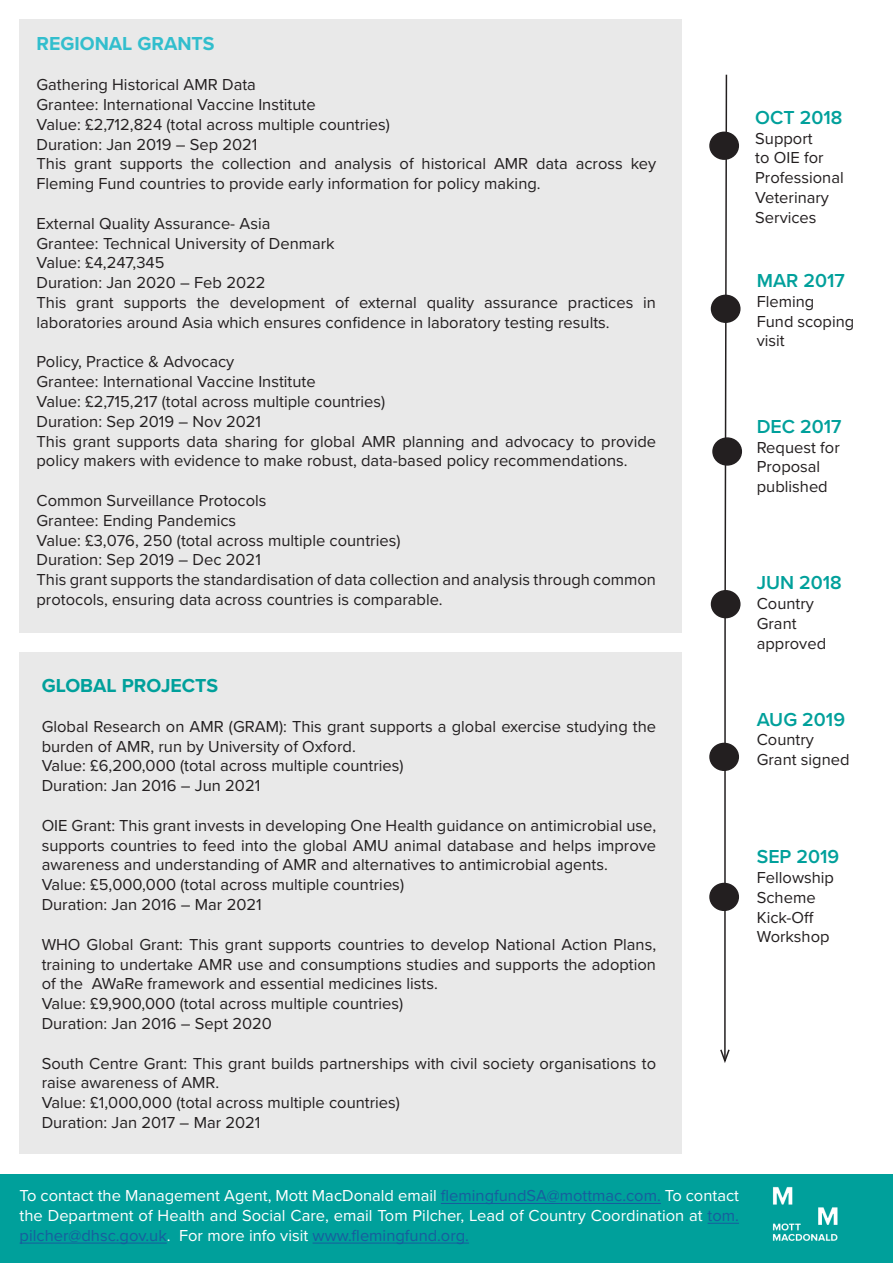
<style>
.page{position:relative;width:893px;height:1263px;background:#fff}
.page>*{position:absolute;margin:0;border:0;box-sizing:border-box;transform-origin:0 0}
.t1{font:600 19.5px "Proxima Nova";color:#00a09b}
.t2{font:700 19.5px "Proxima Nova";color:#32becd}
.t3{font:700 19.5px "Proxima Nova";color:#00a09b}
.t4{font:16.5px/19.8px "Proxima Nova";color:#231f20}
.t5{font:16.5px/19.8px "Proxima Nova";color:#fff;text-align:justify}
.s1{color:#175d9e}
</style>
<div class="page">
<div style="left:20px;top:19px;width:662px;height:613px;background:#e9e9e9"></div>
<div style="left:20px;top:653px;width:662px;height:501px;background:#e9e9e9"></div>
<svg style="left:719px;top:74px;width:12px;height:989px"></svg>
<div style="left:711px;top:295px;width:29px;height:27px;background:#231f20;border-radius:50%"></div>
<div style="left:711px;top:295px;width:29px;height:28px;border:2px solid #231f20;border-radius:50%"></div>
<div style="left:710px;top:883px;width:28px;height:27px;background:#231f20;border-radius:50%"></div>
<div style="left:709px;top:883px;width:30px;height:28px;border:2px solid #231f20;border-radius:50%"></div>
<div style="left:710px;top:743px;width:28px;height:27px;background:#231f20;border-radius:50%"></div>
<div style="left:709px;top:743px;width:30px;height:28px;border:2px solid #231f20;border-radius:50%"></div>
<div style="left:711px;top:591px;width:29px;height:27px;background:#231f20;border-radius:50%"></div>
<div style="left:711px;top:590px;width:29px;height:28px;border:2px solid #231f20;border-radius:50%"></div>
<div style="left:713px;top:438px;width:28px;height:27px;background:#231f20;border-radius:50%"></div>
<div style="left:712px;top:437px;width:30px;height:29px;border:2px solid #231f20;border-radius:50%"></div>
<div style="left:0;top:1174px;width:893px;height:89px;background:#00a09b"></div>
<hr style="left:441px;top:1203px;width:220px;height:1px;background:#175d9e">
<hr style="left:708px;top:1223px;width:31px;height:1px;background:#175d9e">
<hr style="left:20px;top:1242px;width:147px;height:1px;background:#175d9e">
<hr style="left:313px;top:1242px;width:156px;height:1px;background:#175d9e">
<img style="left:772px;top:1186px;width:65px;height:55px">
<div style="left:710px;top:132px;width:28px;height:27px;background:#231f20;border-radius:50%"></div>
<div style="left:709px;top:132px;width:30px;height:28px;border:2px solid #231f20;border-radius:50%"></div>
<p class="t2" style="left:37px;top:29px;width:179px">REGIONAL GRANTS</p>
<p class="t4" style="left:37px;top:74px;width:621px">Gathering Historical AMR Data<br>Grantee: International Vaccine Institute<br>Value: £2,712,824 (total across multiple countries)<br>Duration: Jan 2019 – Sep 2021<br>This grant supports the collection and analysis of historical AMR data across key Fleming Fund countries to provide early information for policy making.</p>
<p class="t4" style="left:37px;top:213px;width:621px">External Quality Assurance- Asia<br>Grantee: Technical University of Denmark<br>Value: £4,247,345<br>Duration: Jan 2020 – Feb 2022<br>This grant supports the development of external quality assurance practices in laboratories around Asia which ensures confidence in laboratory testing results.</p>
<p class="t4" style="left:37px;top:351px;width:621px">Policy, Practice &amp; Advocacy<br>Grantee: International Vaccine Institute<br>Value: £2,715,217 (total across multiple countries)<br>Duration: Sep 2019 – Nov 2021<br>This grant supports data sharing for global AMR planning and advocacy to provide policy makers with evidence to make robust, data-based policy recommendations.</p>
<p class="t4" style="left:37px;top:490px;width:621px">Common Surveillance Protocols<br>Grantee: Ending Pandemics<br>Value: £3,076, 250 (total across multiple countries)<br>Duration: Sep 2019 – Dec 2021<br>This grant supports the standardisation of data collection and analysis through common protocols, ensuring data across countries is comparable.</p>
<p class="t3" style="left:42px;top:671px;width:178px">GLOBAL PROJECTS</p>
<p class="t4" style="left:42px;top:716px;width:616px">Global Research on AMR (GRAM): This grant supports a global exercise studying the burden of AMR, run by University of Oxford.<br>Value: £6,200,000 (total across multiple countries)<br>Duration: Jan 2016 – Jun 2021</p>
<p class="t4" style="left:42px;top:815px;width:616px">OIE Grant: This grant invests in developing One Health guidance on antimicrobial use, supports countries to feed into the global AMU animal database and helps improve awareness and understanding of AMR and alternatives to antimicrobial agents.<br>Value: £5,000,000 (total across multiple countries)<br>Duration: Jan 2016 – Mar 2021</p>
<p class="t4" style="left:42px;top:933px;width:616px">WHO Global Grant: This grant supports countries to develop National Action Plans, training to undertake AMR use and consumptions studies and supports the adoption of the AWaRe framework and essential medicines lists.<br>Value: £9,900,000 (total across multiple countries)<br>Duration: Jan 2016 – Sept 2020</p>
<p class="t4" style="left:42px;top:1052px;width:616px">South Centre Grant: This grant builds partnerships with civil society organisations to raise awareness of AMR.<br>Value: £1,000,000 (total across multiple countries)<br>Duration: Jan 2017 – Mar 2021</p>
<p class="t1" style="left:755px;top:103px;width:89px">OCT 2018</p>
<p class="t4" style="left:755px;top:128px;width:90px">Support<br>to OIE for<br>Professional<br>Veterinary<br>Services</p>
<p class="t1" style="left:757px;top:266px;width:90px">MAR 2017</p>
<p class="t4" style="left:757px;top:291px;width:99px">Fleming<br>Fund scoping visit</p>
<p class="t1" style="left:757px;top:412px;width:86px">DEC 2017</p>
<p class="t4" style="left:757px;top:436px;width:85px">Request for<br>Proposal published</p>
<p class="t1" style="left:757px;top:568px;width:87px">JUN 2018</p>
<p class="t4" style="left:757px;top:593px;width:71px">Country<br>Grant approved</p>
<p class="t1" style="left:757px;top:704px;width:90px">AUG 2019</p>
<p class="t4" style="left:757px;top:729px;width:94px">Country<br>Grant signed</p>
<p class="t1" style="left:757px;top:842px;width:84px">SEP 2019</p>
<p class="t4" style="left:757px;top:867px;width:79px">Fellowship<br>Scheme<br>Kick-Off<br>Workshop</p>
<p class="t5" style="left:20px;top:1185px;width:721px">To contact the Management Agent, Mott MacDonald email <span class="s1">flemingfundSA@mottmac.com.</span> To contact the Department of Health and Social Care, email Tom Pilcher, Lead of Country Coordination at <span class="s1">tom. pilcher@dhsc.gov.uk</span>. For more info visit <span class="s1">www.flemingfund.org.</span></p>
</div>
